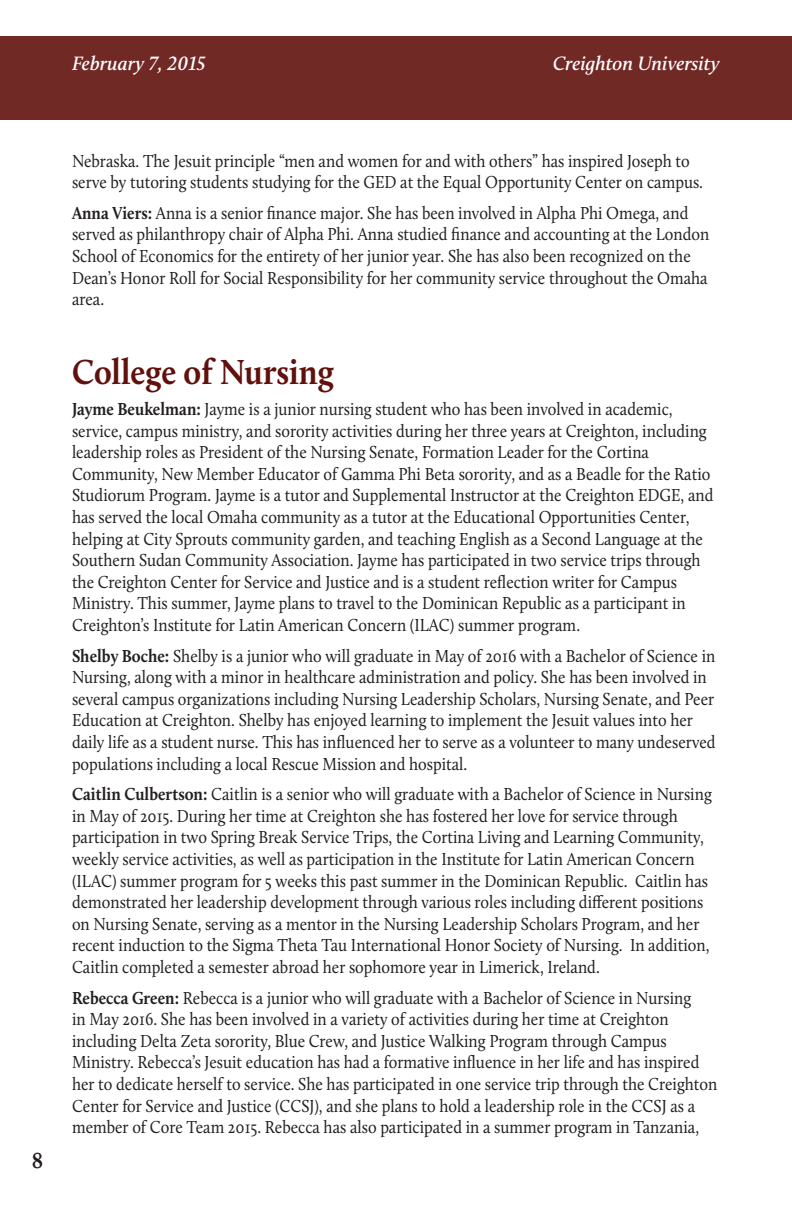
<style>
.page{position:relative;width:792px;height:1224px;background:#fff}
.page>*{position:absolute;margin:0;border:0;box-sizing:border-box;transform-origin:0 0}
.t1{font:700 36px "Calluna";color:#61110d;scale:.9 1}
.t2{font:700 24px "Garamond";color:#231f20}
.t3{font:italic 600 20px "Calluna";color:#fff}
.t4{font:18px/21.6px "Calluna";color:#231f20;scale:.9 1}
.s1{font-weight:700}
</style>
<div class="page">
<div style="left:0;top:36px;width:792px;height:84px;background:#712925"></div>
<p class="t3" style="left:72px;top:51px;width:135px">February 7, 2015</p>
<p class="t3" style="left:553px;top:51px;width:168px">Creighton University</p>
<p class="t2" style="left:32px;top:1146px;width:13px">8</p>
<p class="t4" style="left:72px;top:149px;width:703px">Nebraska. The Jesuit principle “men and women for and with others” has inspired Joseph to serve by tutoring students studying for the GED at the Equal Opportunity Center on campus.</p>
<p class="t4" style="left:72px;top:202px;width:710px"><span class="s1">Anna Viers:</span> Anna is a senior finance major. She has been involved in Alpha Phi Omega, and served as philanthropy chair of Alpha Phi. Anna studied finance and accounting at the London School of Economics for the entirety of her junior year. She has also been recognized on the Dean’s Honor Roll for Social Responsibility for her community service throughout the Omaha area.</p>
<p class="t1" style="left:72px;top:350px;width:293px">College of Nursing</p>
<p class="t4" style="left:72px;top:398px;width:714px"><span class="s1">Jayme Beukelman:</span> Jayme is a junior nursing student who has been involved in academic, service, campus ministry, and sorority activities during her three years at Creighton, including leadership roles as President of the Nursing Senate, Formation Leader for the Cortina Community, New Member Educator of Gamma Phi Beta sorority, and as a Beadle for the Ratio Studiorum Program. Jayme is a tutor and Supplemental Instructor at the Creighton EDGE, and has served the local Omaha community as a tutor at the Educational Opportunities Center, helping at City Sprouts community garden, and teaching English as a Second Language at the Southern Sudan Community Association. Jayme has participated in two service trips through the Creighton Center for Service and Justice and is a student reflection writer for Campus Ministry. This summer, Jayme plans to travel to the Dominican Republic as a participant in Creighton’s Institute for Latin American Concern (ILAC) summer program.</p>
<p class="t4" style="left:72px;top:644px;width:717px"><span class="s1">Shelby Boche:</span> Shelby is a junior who will graduate in May of 2016 with a Bachelor of Science in Nursing, along with a minor in healthcare administration and policy. She has been involved in several campus organizations including Nursing Leadership Scholars, Nursing Senate, and Peer Education at Creighton. Shelby has enjoyed learning to implement the Jesuit values into her daily life as a student nurse. This has influenced her to serve as a volunteer to many undeserved populations including a local Rescue Mission and hospital.</p>
<p class="t4" style="left:72px;top:783px;width:712px"><span class="s1">Caitlin Culbertson:</span> Caitlin is a senior who will graduate with a Bachelor of Science in Nursing in May of 2015. During her time at Creighton she has fostered her love for service through participation in two Spring Break Service Trips, the Cortina Living and Learning Community, weekly service activities, as well as participation in the Institute for Latin American Concern (ILAC) summer program for 5 weeks this past summer in the Dominican Republic. Caitlin has demonstrated her leadership development through various roles including different positions on Nursing Senate, serving as a mentor in the Nursing Leadership Scholars Program, and her recent induction to the Sigma Theta Tau International Honor Society of Nursing. In addition, Caitlin completed a semester abroad her sophomore year in Limerick, Ireland.</p>
<p class="t4" style="left:72px;top:986px;width:719px"><span class="s1">Rebecca Green:</span> Rebecca is a junior who will graduate with a Bachelor of Science in Nursing<br>in May 2016. She has been involved in a variety of activities during her time at Creighton including Delta Zeta sorority, Blue Crew, and Justice Walking Program through Campus Ministry. Rebecca’s Jesuit education has had a formative influence in her life and has inspired her to dedicate herself to service. She has participated in one service trip through the Creighton Center for Service and Justice (CCSJ), and she plans to hold a leadership role in the CCSJ as a member of Core Team 2015. Rebecca has also participated in a summer program in Tanzania,</p>
</div>
